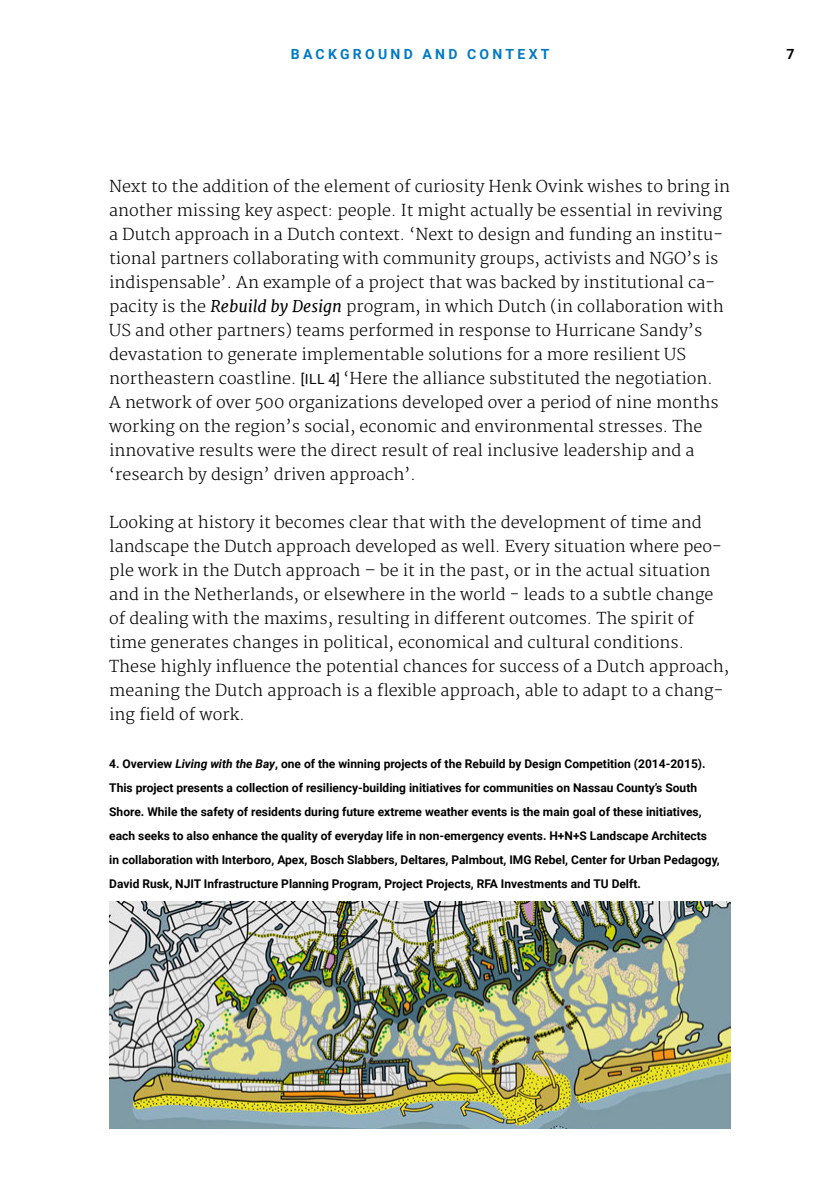
<style>
.page{position:relative;width:840px;height:1191px;background:#fff}
.page>*{position:absolute;margin:0;border:0;box-sizing:border-box;transform-origin:0 0}
.t1{font:300 16px/24px "Merriweather";color:#000}
.t2{font:700 14px "Roboto";letter-spacing:.235em;color:#007ac3}
.t3{font:700 14px "Roboto";color:#000}
.t4{font:700 12px/24px "Roboto";color:#000}
.s1{font-weight:400;font-style:italic}
.s2{font-family:"Roboto";font-weight:400;font-size:14px}
.s3{font-style:italic}
</style>
<div class="page">
<img style="left:109px;top:901px;width:621px;height:227px">
<p class="t2" style="left:290px;top:44px;width:260px">BACKGROUND AND CONTEXT</p>
<p class="t1" style="left:109px;top:175px;width:622px">Next to the addition of the element of curiosity Henk Ovink wishes to bring in another missing key aspect: people. It might actually be essential in reviving a Dutch approach in a Dutch context. ‘Next to design and funding an institu&shy;tional partners collaborating with community groups, activists and NGO’s is indispensable’. An example of a project that was backed by institutional ca&shy;pacity is the <span class="s1">Rebuild by Design</span> program, in which Dutch (in collaboration with US and other partners) teams performed in response to Hurricane Sandy’s devastation to generate implementable solutions for a more resilient US northeastern coastline. <span class="s2">[ILL 4]</span> ‘Here the alliance substituted the negotiation.<br>A network of over 500 organizations developed over a period of nine months working on the region’s social, economic and environmental stresses. The innovative results were the direct result of real inclusive leadership and a ‘research by design’ driven approach’.</p>
<p class="t1" style="left:109px;top:511px;width:621px">Looking at history it becomes clear that with the development of time and landscape the Dutch approach developed as well. Every situation where peo&shy;ple work in the Dutch approach – be it in the past, or in the actual situation and in the Netherlands, or elsewhere in the world - leads to a subtle change of dealing with the maxims, resulting in different outcomes. The spirit of time generates changes in political, economical and cultural conditions.<br>These highly influence the potential chances for success of a Dutch approach, meaning the Dutch approach is a flexible approach, able to adapt to a chang&shy;ing field of work.</p>
<p class="t4" style="left:109px;top:751px;width:611px">4. Overview <span class="s3">Living with the Bay</span>, one of the winning projects of the Rebuild by Design Competition (2014-2015).<br>This project presents a collection of resiliency-building initiatives for communities on Nassau County’s South Shore. While the safety of residents during future extreme weather events is the main goal of these initiatives, each seeks to also enhance the quality of everyday life in non-emergency events. H+N+S Landscape Architects in collaboration with Interboro, Apex, Bosch Slabbers, Deltares, Palmbout, IMG Rebel, Center for Urban Pedagogy, David Rusk, NJIT Infrastructure Planning Program, Project Projects, RFA Investments and TU Delft.</p>
<p class="t3" style="left:786px;top:44px;width:10px">7</p>
</div>
